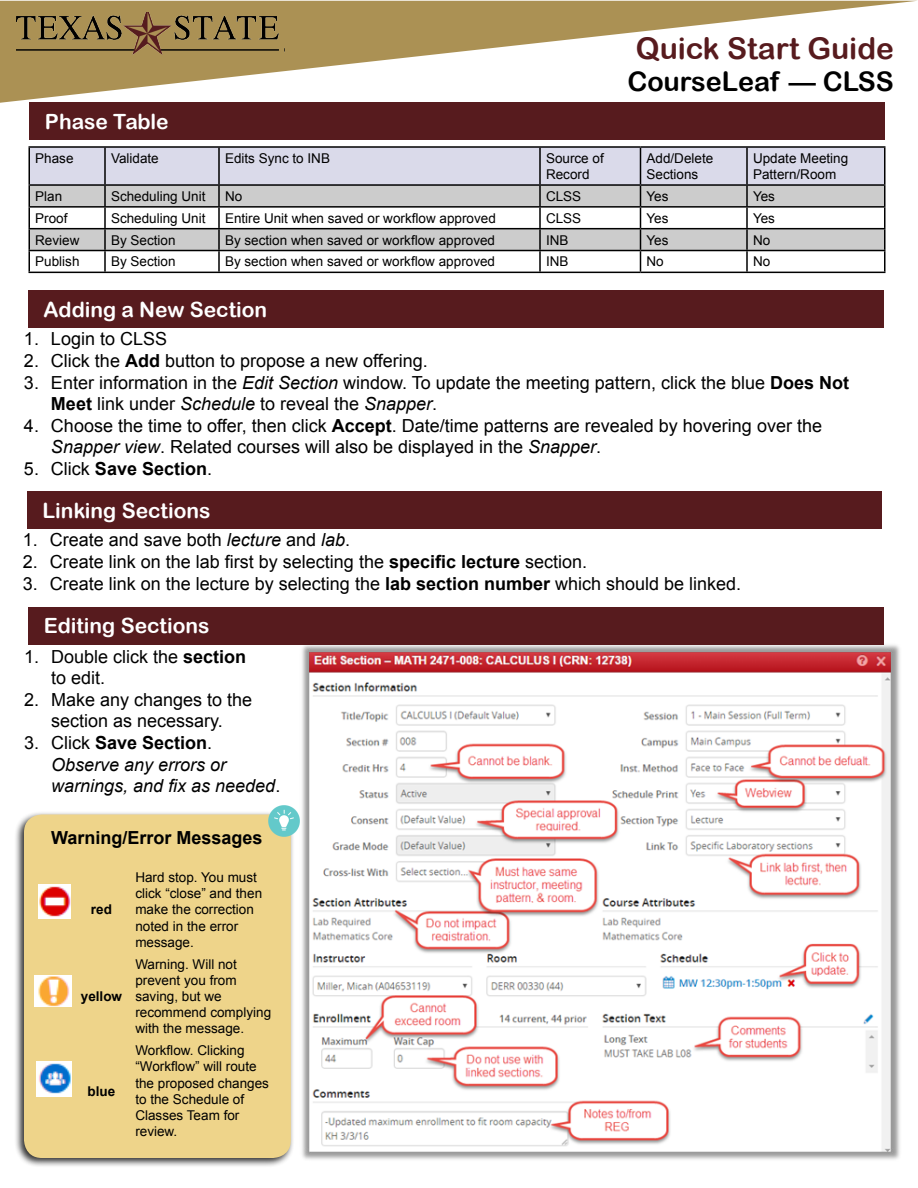
<style>
.page{position:relative;width:918px;height:1188px;background:#fff}
.page>*{position:absolute;margin:0;border:0;box-sizing:border-box;transform-origin:0 0}
.t1{font:30px "Arial Rounded MT Bold";color:#571b1e}
.t2{font:27px "Arial Rounded MT Bold";color:#000}
.t3{font:21px "Arial Rounded MT Bold";color:#fff}
.t4{font:18px/21.6px "Arial";color:#000}
.t5{font:italic 18px/21.6px "Arial";color:#000}
.t6{font:700 18px "Arial";color:#000}
.t7{font:13.5px/16.2px "Arial";color:#000}
.t8{font:700 13.5px "Arial";color:#000}
.s1{font-weight:700}
.s2{font-style:italic}
.s3{font-weight:400}
.s4{font-style:normal}
.s5{font-weight:700;font-style:normal}
</style>
<div class="page">
<svg style="left:0;top:1px;width:915px;height:102px"></svg>
<div style="left:30px;top:103px;width:855px;height:37px;background:#571b1e"></div>
<img style="left:16px;top:13px;width:268px;height:42px">
<hr style="left:28px;top:146px;width:77px;height:2px;background:#000">
<hr style="left:28px;top:148px;width:2px;height:36px;background:#000">
<hr style="left:105px;top:146px;width:114px;height:2px;background:#000">
<hr style="left:219px;top:146px;width:321px;height:2px;background:#000">
<hr style="left:540px;top:146px;width:100px;height:2px;background:#000">
<hr style="left:640px;top:146px;width:107px;height:2px;background:#000">
<hr style="left:747px;top:146px;width:138px;height:2px;background:#000">
<hr style="left:884px;top:148px;width:2px;height:36px;background:#000">
<hr style="left:28px;top:184px;width:77px;height:2px;background:#000">
<hr style="left:28px;top:186px;width:2px;height:20px;background:#000">
<hr style="left:884px;top:186px;width:2px;height:20px;background:#000">
<hr style="left:28px;top:206px;width:77px;height:2px;background:#000">
<hr style="left:28px;top:208px;width:2px;height:20px;background:#000">
<hr style="left:884px;top:208px;width:2px;height:20px;background:#000">
<hr style="left:28px;top:228px;width:77px;height:1px;background:#000">
<hr style="left:28px;top:229px;width:2px;height:21px;background:#000">
<hr style="left:884px;top:229px;width:2px;height:21px;background:#000">
<hr style="left:28px;top:250px;width:77px;height:1px;background:#000">
<hr style="left:28px;top:251px;width:2px;height:21px;background:#000">
<svg style="left:29px;top:147px;width:856px;height:125px"></svg>
<hr style="left:747px;top:250px;width:138px;height:1px;background:#000">
<hr style="left:746px;top:251px;width:2px;height:21px;background:#000">
<hr style="left:884px;top:251px;width:2px;height:21px;background:#000">
<hr style="left:28px;top:272px;width:77px;height:1px;background:#000">
<hr style="left:105px;top:272px;width:114px;height:1px;background:#000">
<hr style="left:219px;top:272px;width:321px;height:1px;background:#000">
<hr style="left:540px;top:272px;width:100px;height:1px;background:#000">
<hr style="left:640px;top:272px;width:107px;height:1px;background:#000">
<hr style="left:747px;top:272px;width:138px;height:1px;background:#000">
<div style="left:28px;top:290px;width:855px;height:38px;background:#571b1e"></div>
<div style="left:27px;top:491px;width:855px;height:38px;background:#571b1e"></div>
<img style="left:298px;top:644px;width:602px;height:516px">
<div style="left:29px;top:607px;width:855px;height:37px;background:#571b1e"></div>
<div style="left:14px;top:811px;width:280px;height:357px;background:#000;opacity:.8"></div>
<div style="left:24px;top:814px;width:267px;height:344px;background:#eed48a;border-radius:18px"></div>
<img style="left:268px;top:806px;width:32px;height:31px">
<img style="left:38px;top:884px;width:32px;height:35px">
<img style="left:34px;top:976px;width:38px;height:31px">
<img style="left:37px;top:1061px;width:34px;height:36px">
<p class="t3" style="left:45px;top:109px;width:125px">Phase Table</p>
<p class="t1" style="left:636px;top:30px;width:260px">Quick Start Guide</p>
<p class="t2" style="left:627px;top:65px;width:268px">CourseLeaf — CLSS</p>
<p class="t7" style="left:35px;top:150px;width:40px">Phase</p>
<p class="t7" style="left:111px;top:150px;width:49px">Validate</p>
<p class="t7" style="left:225px;top:150px;width:107px">Edits Sync to INB</p>
<p class="t7" style="left:546px;top:150px;width:59px">Source of<br>Record</p>
<p class="t7" style="left:646px;top:150px;width:68px">Add/Delete<br>Sections</p>
<p class="t7" style="left:753px;top:150px;width:97px">Update Meeting<br>Pattern/Room</p>
<p class="t7" style="left:35px;top:188px;width:29px">Plan</p>
<p class="t7" style="left:111px;top:188px;width:96px">Scheduling Unit</p>
<p class="t7" style="left:225px;top:188px;width:19px">No</p>
<p class="t7" style="left:546px;top:188px;width:37px">CLSS</p>
<p class="t7" style="left:646px;top:188px;width:24px">Yes</p>
<p class="t7" style="left:753px;top:188px;width:24px">Yes</p>
<p class="t7" style="left:35px;top:210px;width:34px">Proof</p>
<p class="t7" style="left:111px;top:210px;width:96px">Scheduling Unit</p>
<p class="t7" style="left:225px;top:210px;width:272px">Entire Unit when saved or workflow approved</p>
<p class="t7" style="left:546px;top:210px;width:37px">CLSS</p>
<p class="t7" style="left:646px;top:210px;width:24px">Yes</p>
<p class="t7" style="left:753px;top:210px;width:24px">Yes</p>
<p class="t7" style="left:35px;top:232px;width:46px">Review</p>
<p class="t7" style="left:111px;top:232px;width:66px">By Section</p>
<p class="t7" style="left:225px;top:232px;width:272px">By section when saved or workflow approved</p>
<p class="t7" style="left:546px;top:232px;width:24px">INB</p>
<p class="t7" style="left:646px;top:232px;width:24px">Yes</p>
<p class="t7" style="left:753px;top:232px;width:19px">No</p>
<p class="t7" style="left:35px;top:254px;width:46px">Publish</p>
<p class="t7" style="left:111px;top:254px;width:66px">By Section</p>
<p class="t7" style="left:225px;top:254px;width:272px">By section when saved or workflow approved</p>
<p class="t7" style="left:546px;top:254px;width:24px">INB</p>
<p class="t7" style="left:646px;top:254px;width:19px">No</p>
<p class="t7" style="left:753px;top:254px;width:19px">No</p>
<p class="t3" style="left:43px;top:297px;width:225px">Adding a New Section</p>
<p class="t4" style="left:24px;top:328px;width:145px">1. Login to CLSS</p>
<p class="t4" style="left:24px;top:350px;width:405px">2. Click the <span class="s1">Add</span> button to propose a new offering.</p>
<p class="t4" style="left:51px;top:372px;width:800px;text-indent:-27px">3. Enter information in the <span class="s2">Edit Section</span> window. To update the meeting pattern, click the blue <span class="s1">Does Not<br>Meet</span> link under <span class="s2">Schedule</span> to reveal the <span class="s2">Snapper</span>.</p>
<p class="t4" style="left:51px;top:415px;width:773px;text-indent:-27px">4. Choose the time to offer, then click <span class="s1">Accept</span>. Date/time patterns are revealed by hovering over the<br><span class="s2">Snapper view</span>. Related courses will also be displayed in the <span class="s2">Snapper</span>.</p>
<p class="t6" style="left:24px;top:457px;width:190px"><span class="s3">5. Click</span> Save Section<span class="s3">.</span></p>
<p class="t3" style="left:42px;top:498px;width:170px">Linking Sections</p>
<p class="t4" style="left:23px;top:529px;width:329px">1. Create and save both <span class="s2">lecture</span> and <span class="s2">lab</span>.</p>
<p class="t4" style="left:23px;top:551px;width:566px">2. Create link on the lab first by selecting the <span class="s1">specific lecture</span> section.</p>
<p class="t4" style="left:23px;top:573px;width:720px">3. Create link on the lecture by selecting the <span class="s1">lab section number</span> which should be linked.</p>
<p class="t3" style="left:44px;top:613px;width:167px">Editing Sections</p>
<p class="t4" style="left:51px;top:646px;width:197px;text-indent:-27px">1. Double click the <span class="s1">section </span>to edit.</p>
<p class="t4" style="left:24px;top:689px;width:230px;text-align:center">2. Make any changes to the section as necessary.</p>
<p class="t5" style="left:51px;top:732px;width:231px;text-indent:-27px"><span class="s4">3. Click</span> <span class="s5">Save Section</span><span class="s4">.<br></span>Observe any errors or warnings, and fix as needed<span class="s4">.</span></p>
<p class="t6" style="left:51px;top:825px;width:213px">Warning/Error Messages</p>
<p class="t8" style="left:91px;top:901px;width:23px">red</p>
<p class="t8" style="left:81px;top:987px;width:43px">yellow</p>
<p class="t8" style="left:88px;top:1082px;width:29px">blue</p>
<p class="t7" style="left:135px;top:869px;width:128px">Hard stop. You must click “close” and then make the correction noted in the error message.</p>
<p class="t7" style="left:135px;top:956px;width:137px">Warning. Will not prevent you from saving, but we recommend complying with the message.</p>
<p class="t7" style="left:135px;top:1043px;width:135px">Workflow. Clicking “Workflow” will route the proposed changes to the Schedule of<br>Classes Team for review.</p>
</div>
